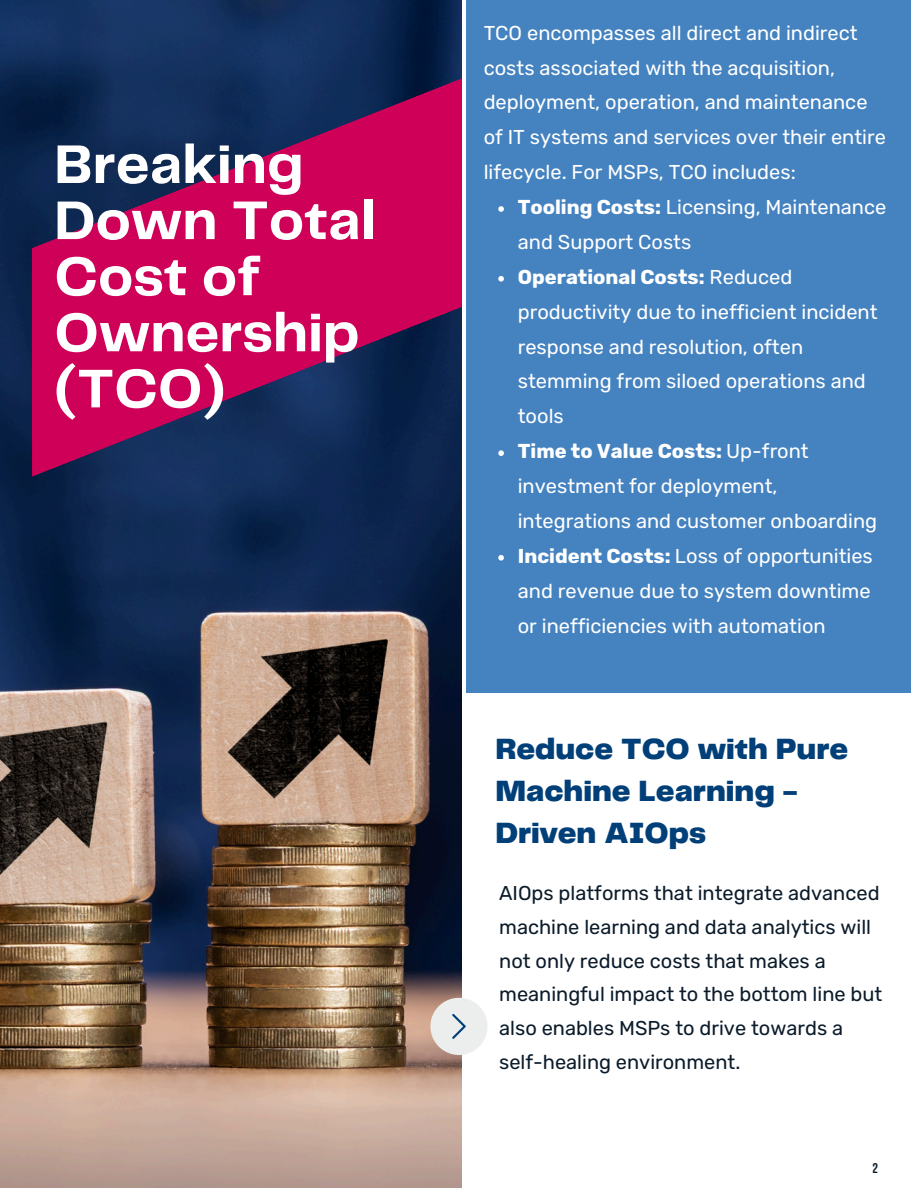
<style>
.page{position:relative;width:918px;height:1188px;background:#fff}
.page>*{position:absolute;margin:0;border:0;box-sizing:border-box;transform-origin:0 0}
.t1{font:700 56.4px/56.1px "Telegraf";color:#fff}
.t2{font:900 30.45px/41.7px "Telegraf";color:#013f78}
.t3{font:20.1px/34.8px "Rubik";color:#fff}
.t4{font:19.95px/33.8px "Rubik";color:#0b1b2a}
.t5{font:700 14.1px "Bebas Neue";color:#0b1b2a}
.s1{font-weight:700}
</style>
<div class="page">
<img style="left:0;top:0;width:461px;height:1188px">
<svg style="left:32px;top:78px;width:430px;height:399px;background:#7c1156"></svg>
<svg style="left:430px;top:998px;width:58px;height:57px;background:#e3e1e0"></svg>
<div style="left:466px;top:0;width:444px;height:692px;background:#4482c0"></div>
<svg style="left:498px;top:206px;width:6px;height:6px"></svg>
<svg style="left:498px;top:276px;width:6px;height:6px"></svg>
<svg style="left:498px;top:450px;width:6px;height:6px"></svg>
<svg style="left:498px;top:555px;width:6px;height:6px"></svg>
<p class="t1" style="left:54px;top:139px;width:323px">Breaking<br>Down Total<br>Cost of<br>Ownership (TCO)</p>
<p class="t3" style="left:484px;top:15px;width:404px">TCO encompasses all direct and indirect costs associated with the acquisition, deployment, operation, and maintenance of IT systems and services over their entire lifecycle. For MSPs, TCO includes:</p>
<p class="t3" style="left:518px;top:190px;width:370px"><span class="s1">Tooling Costs:</span> Licensing, Maintenance and Support Costs</p>
<p class="t3" style="left:518px;top:260px;width:361px"><span class="s1">Operational Costs:</span> Reduced productivity due to inefficient incident response and resolution, often stemming from siloed operations and tools</p>
<p class="t3" style="left:518px;top:434px;width:361px"><span class="s1">Time to Value Costs:</span> Up-front investment for deployment, integrations and customer onboarding</p>
<h1 class="t3" style="left:518px;top:539px;width:357px;text-align:justify"><span class="s1">Incident Costs:</span> Loss of opportunities and revenue due to system downtime or inefficiencies with automation</h1>
<p class="t2" style="left:495px;top:730px;width:354px">Reduce TCO with Pure<br>Machine Learning -<br>Driven AIOps</p>
<h2 class="t4" style="left:499px;top:876px;width:385px">AIOps platforms that integrate advanced machine learning and data analytics will not only reduce costs that makes a meaningful impact to the bottom line but also enables MSPs to drive towards a self-healing environment.</h2>
<p class="t5" style="left:873px;top:1163px;width:7px">2</p>
</div>
